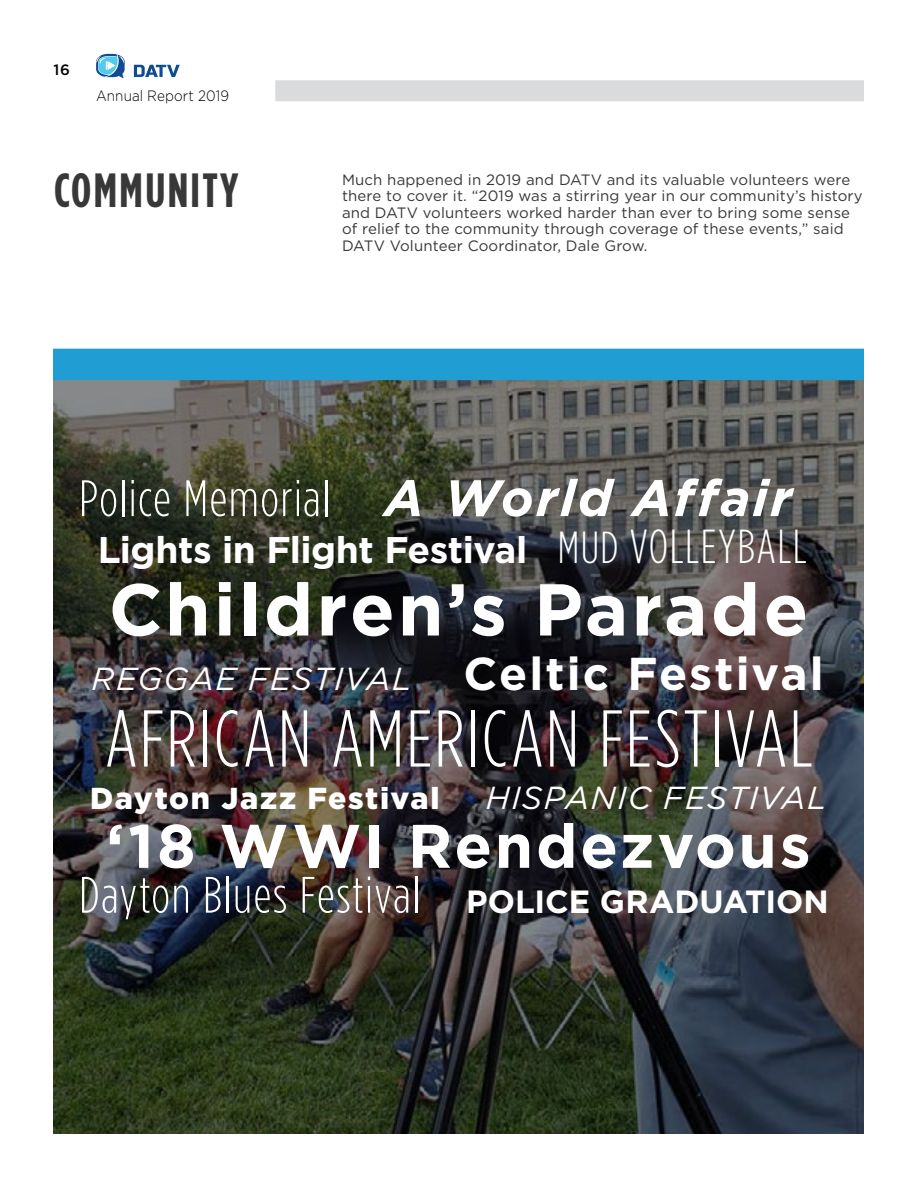
<style>
.page{position:relative;width:918px;height:1188px;background:#fff}
.page>*{position:absolute;margin:0;border:0;box-sizing:border-box;transform-origin:0 0}
.t1{font:300 80.25px "Gotham Condensed";letter-spacing:.025em;color:#fff}
.t2{font:700 73.2px "Gotham";letter-spacing:.04em;color:#fff}
.t3{font:700 61.35px "Gotham";letter-spacing:.045em;color:#fff}
.t4{font:300 51.15px "Gotham Condensed";letter-spacing:.03em;color:#fff}
.t5{font:700 48px "Gotham Condensed";letter-spacing:.05em;color:#383839}
.t6{font:700 37.05px "Gotham";letter-spacing:-.015em;color:#fff}
.t7{font:italic 31.8px "Gotham";letter-spacing:.035em;color:#fff}
.t8{font:900 30.3px "Gotham";letter-spacing:.05em;color:#fff}
.t9{font:15px/16.5px "Gotham";letter-spacing:.01em;color:#383839}
.t10{font:300 15px "Gotham";letter-spacing:.01em;color:#000;scale:.9 1}
.t11{font:500 15px "Gotham";color:#000}
.s1{font-family:"Gotham";font-weight:700;font-style:italic}
.s2{font-family:"Gotham Condensed";font-weight:300;font-size:45px}
.s3{font-family:"Gotham Condensed";font-weight:300;font-size:47.7px}
.s4{font-weight:700;font-style:normal;font-size:46.05px}
.s5{font-weight:400;font-style:italic;font-size:31.8px}
.s6{font-family:"Gotham";font-weight:700;font-size:32.1px}
</style>
<div class="page">
<div style="left:275px;top:80px;width:589px;height:21px;background:#dadbdc"></div>
<svg style="left:134px;top:65px;width:46px;height:12px"></svg>
<svg style="left:96px;top:54px;width:29px;height:24px"></svg>
<img style="left:53px;top:380px;width:811px;height:754px">
<div style="left:53px;top:349px;width:811px;height:31px;background:#209dd3"></div>
<p class="t11" style="left:54px;top:60px;width:18px">16</p>
<p class="t10" style="left:96px;top:86px;width:149px">Annual Report 2019</p>
<h3 class="t5" style="left:54px;top:163px;width:186px">COMMUNITY</h3>
<p class="t9" style="left:342px;top:171px;width:522px">Much happened in 2019 and DATV and its valuable volunteers were there to cover it. “2019 was a stirring year in our community’s history and DATV volunteers worked harder than ever to bring some sense of relief to the community through coverage of these events,” said DATV Volunteer Coordinator, Dale Grow.</p>
<h3 class="t4" style="left:79px;top:471px;width:714px">Police Memorial <span class="s1">A World Affair</span></h3>
<h3 class="t6" style="left:98px;top:525px;width:710px">Lights in Flight Festival <span class="s2">MUD</span> <span class="s3">VOLLEYBALL</span></h3>
<h2 class="t2" style="left:109px;top:561px;width:701px">Children’s Parade</h2>
<h3 class="t7" style="left:92px;top:658px;width:734px">REGGAE FESTIVAL <span class="s4">Celtic Festival</span></h3>
<h1 class="t1" style="left:105px;top:696px;width:709px">AFRICAN AMERICAN FESTIVAL</h1>
<h3 class="t8" style="left:90px;top:778px;width:738px">Dayton Jazz Festival <span class="s5">HISPANIC FESTIVAL</span></h3>
<h3 class="t3" style="left:106px;top:805px;width:706px">‘18 WWI Rendezvous</h3>
<h3 class="t4" style="left:79px;top:868px;width:751px">Dayton Blues Festival <span class="s6">POLICE GRADUATION</span></h3>
</div>
